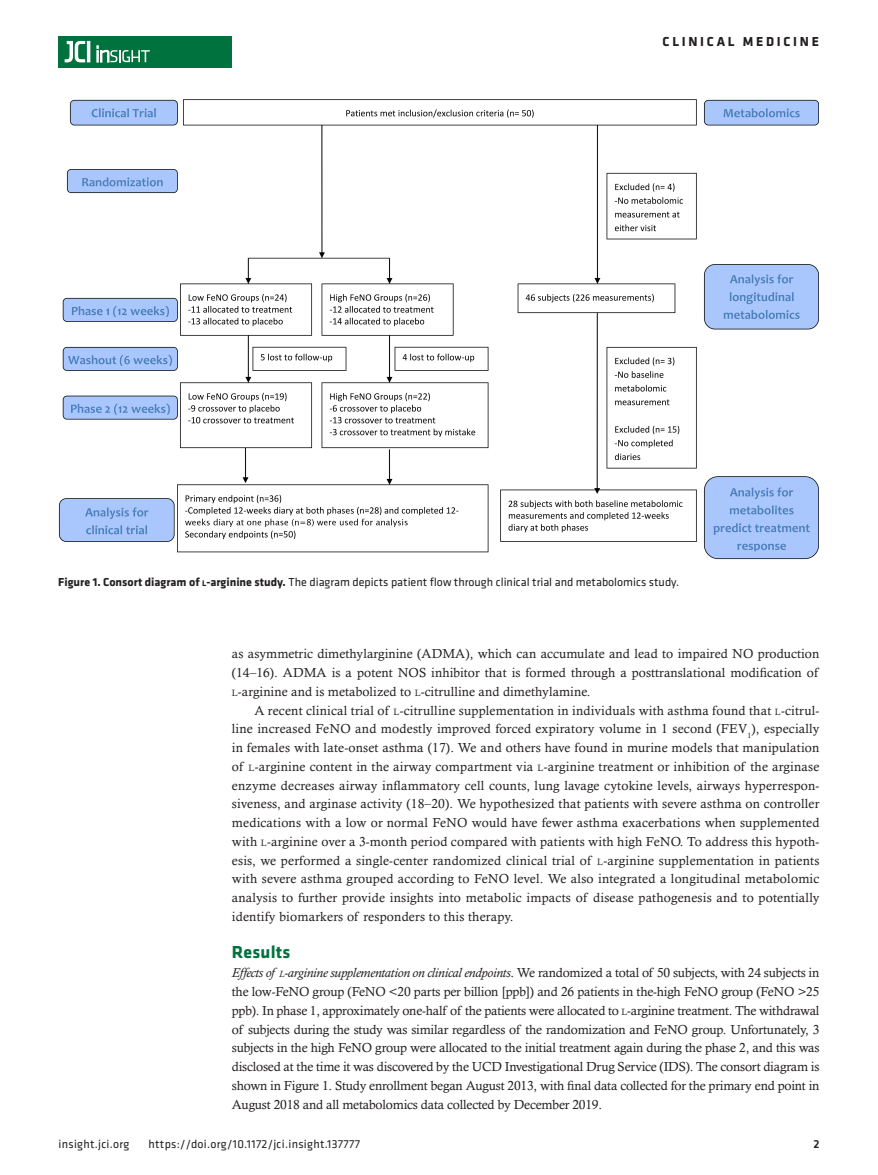
<style>
.page{position:relative;width:878px;height:1175px;background:#fff}
.page>*{position:absolute;margin:0;border:0;box-sizing:border-box;transform-origin:0 0}
.t1{font:700 18px "Klavika";letter-spacing:.01em;color:#00723e}
.t2{font:700 13.5px "Klavika Basic";letter-spacing:.2em;color:#231f20}
.t3{font:13.2px/18.8px "Calisto MT Std";letter-spacing:.005em;color:#231f20;text-align:justify}
.t4{font:12px "Klavika Basic";color:#231f20}
.t5{font:12px "Klavika Basic";letter-spacing:.025em;color:#231f20}
.t6{font:500 12px "Klavika Basic";color:#231f20}
.s1{font-weight:700}
.s2{font-weight:700;font-size:8.4px}
.s3{font-size:9.15px}
.s4{font-style:italic}
.s5{font-style:italic;font-size:9.15px}
</style>
<div class="page">
<div style="left:59px;top:36px;width:173px;height:31px;background:#00723e"></div>
<hr style="left:87px;top:41px;width:3px;height:21px;background:#fff">
<svg style="left:64px;top:41px;width:21px;height:22px"></svg>
<svg style="left:97px;top:46px;width:53px;height:16px"></svg>
<img style="left:58px;top:99px;width:761px;height:461px">
<p class="t2" style="left:662px;top:32px;width:158px">CLINICAL MEDICINE</p>
<p class="t4" style="left:58px;top:574px;width:622px"><span class="s1">Figure 1. Consort diagram of</span> <span class="s2">l</span><span class="s1">-arginine study.</span> The diagram depicts patient flow through clinical trial and metabolomics study.</p>
<p class="t3" style="left:232px;top:644px;width:589px">as asymmetric dimethylarginine (ADMA), which can accumulate and lead to impaired NO production (14–16). ADMA is a potent NOS inhibitor that is formed through a posttranslational modification of <span class="s3">l</span>-arginine and is metabolized to <span class="s3">l</span>-citrulline and dimethylamine.</p>
<p class="t3" style="left:232px;top:700px;width:589px;text-indent:23px">A recent clinical trial of <span class="s3">l</span>-citrulline supplementation in individuals with asthma found that <span class="s3">l</span>-citrul&shy;line increased FeNO and modestly improved forced expiratory volume in 1 second (FEV<sub>1</sub>), especially in females with late-onset asthma (17). We and others have found in murine models that manipulation of <span class="s3">l</span>-arginine content in the airway compartment via <span class="s3">l</span>-arginine treatment or inhibition of the arginase enzyme decreases airway inflammatory cell counts, lung lavage cytokine levels, airways hyperrespon&shy;siveness, and arginase activity (18–20). We hypothesized that patients with severe asthma on controller medications with a low or normal FeNO would have fewer asthma exacerbations when supplemented with <span class="s3">l</span>-arginine over a 3-month period compared with patients with high FeNO. To address this hypoth&shy;esis, we performed a single-center randomized clinical trial of <span class="s3">l</span>-arginine supplementation in patients with severe asthma grouped according to FeNO level. We also integrated a longitudinal metabolomic analysis to further provide insights into metabolic impacts of disease pathogenesis and to potentially identify biomarkers of responders to this therapy.</p>
<h1 class="t1" style="left:232px;top:939px;width:60px">Results</h1>
<p class="t3" style="left:232px;top:963px;width:589px"><span class="s4">Effects of</span> <span class="s5">l</span><span class="s4">-arginine supplementation on clinical endpoints</span>. We randomized a total of 50 subjects, with 24 subjects in the low-FeNO group (FeNO &lt;20 parts per billion [ppb]) and 26 patients in the-high FeNO group (FeNO &gt;25 ppb). In phase 1, approximately one-half of the patients were allocated to <span class="s3">l</span>-arginine treatment. The withdrawal of subjects during the study was similar regardless of the randomization and FeNO group. Unfortunately, 3 subjects in the high FeNO group were allocated to the initial treatment again during the phase 2, and this was disclosed at the time it was discovered by the UCD Investigational Drug Service (IDS). The consort diagram is shown in Figure 1. Study enrollment began August 2013, with final data collected for the primary end point in August 2018 and all metabolomics data collected by December 2019.</p>
<p class="t5" style="left:58px;top:1135px;width:72px">insight.jci.org</p>
<p class="t5" style="left:148px;top:1135px;width:213px">https://doi.org/10.1172/jci.insight.137777</p>
<p class="t6" style="left:813px;top:1135px;width:8px">2</p>
</div>
